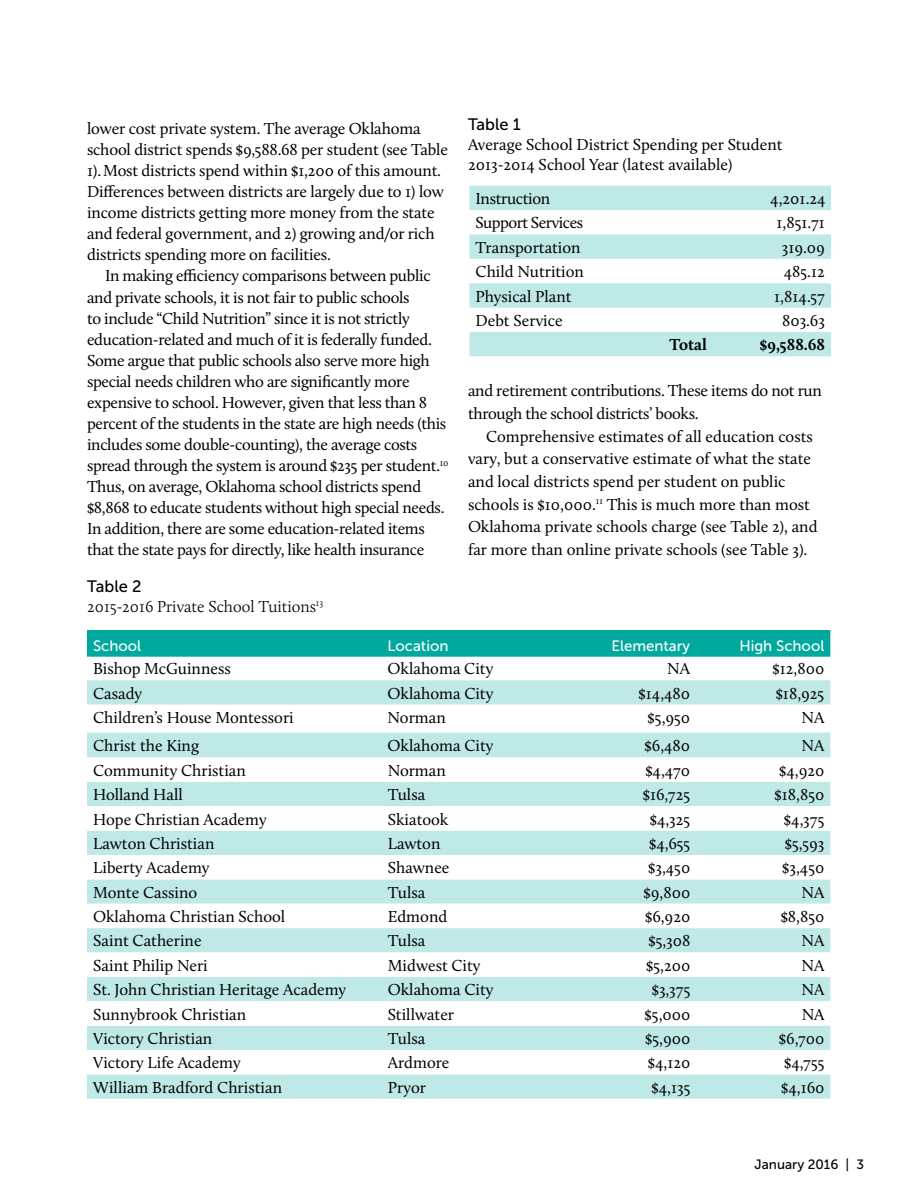
<style>
.page{position:relative;width:918px;height:1188px;background:#fff}
.page>*{position:absolute;margin:0;border:0;box-sizing:border-box;transform-origin:0 0}
.t1{font:16.5px/21px "Calluna";letter-spacing:-.01em;color:#000}
.t2{font:300 16.5px "Calluna";color:#000}
.t3{font:16.5px "Calluna";letter-spacing:-.03em;color:#000}
.t4{font:700 16.5px "Calluna";color:#000}
.t5{font:16.5px "Museo Sans 500";color:#000}
.t6{font:15px "Museo Sans 500";color:#fff}
.t7{font:13.5px "Museo Sans 500";color:#000}
</style>
<div class="page">
<svg style="left:470px;top:186px;width:361px;height:170px;fill:#bfe9e7"></svg>
<div style="left:87px;top:630px;width:743px;height:27px;background:#00a89e"></div>
<svg style="left:87px;top:680px;width:743px;height:419px;background:#c1e9e7"></svg>
<svg style="left:87px;top:705px;width:743px;height:369px"></svg>
<p class="t1" style="left:87px;top:118px;width:363px">lower cost private system. The average Oklahoma school district spends $9,588.68 per student (see Table 1).Most districts spend within $1,200 of this amount.<br>Differences between districts are largely due to 1) low income districts getting more money from the state and federal government, and 2) growing and/or rich districts spending more on facilities.</p>
<p class="t1" style="left:87px;top:265px;width:363px;text-indent:18px">In making efficiency comparisons between public and private schools, it is not fair to public schools<br>to include “Child Nutrition” since it is not strictly education-related and much of it is federally funded.<br>Some argue that public schools also serve more high special needs children who are significantly more expensive to school. However, given that less than 8 percent of the students in the state are high needs (this includes some double-counting), the average costs spread through the system is around $235 per student.<sup>10<br></sup>Thus, on average, Oklahoma school districts spend $8,868 to educate students without high special needs.<br>In addition, there are some education-related items that the state pays for directly, like health insurance</p>
<p class="t5" style="left:87px;top:577px;width:56px">Table 2</p>
<p class="t2" style="left:87px;top:596px;width:237px">2015-2016 Private School Tuitions<sup>13</sup></p>
<p class="t5" style="left:468px;top:116px;width:54px">Table 1</p>
<p class="t1" style="left:468px;top:134px;width:316px;line-height:19.8px">Average School District Spending per Student<br>2013-2014 School Year (latest available)</p>
<p class="t1" style="left:476px;top:188px;width:76px">Instruction</p>
<p class="t1" style="left:770px;top:188px;width:57px">4,201.24</p>
<p class="t3" style="left:476px;top:213px;width:109px">Support Services</p>
<p class="t1" style="left:777px;top:212px;width:50px">1,851.71</p>
<p class="t1" style="left:476px;top:237px;width:107px">Transportation</p>
<p class="t1" style="left:782px;top:237px;width:45px">319.09</p>
<p class="t1" style="left:476px;top:261px;width:110px">Child Nutrition</p>
<p class="t1" style="left:784px;top:261px;width:43px">485.12</p>
<p class="t1" style="left:476px;top:285px;width:98px">Physical Plant</p>
<p class="t1" style="left:774px;top:285px;width:52px">1,814.57</p>
<p class="t1" style="left:476px;top:310px;width:89px">Debt Service</p>
<p class="t1" style="left:782px;top:310px;width:44px">803.63</p>
<p class="t4" style="left:669px;top:335px;width:39px">Total</p>
<p class="t4" style="left:760px;top:335px;width:67px">$9,588.68</p>
<p class="t1" style="left:468px;top:379px;width:355px;line-height:22.8px">and retirement contributions. These items do not run through the school districts’ books.</p>
<p class="t1" style="left:468px;top:424px;width:351px;line-height:22.8px;text-indent:18px">Comprehensive estimates of all education costs vary, but a conservative estimate of what the state and local districts spend per student on public schools is $10,000.<sup>11</sup> This is much more than most Oklahoma private schools charge (see Table 2), and far more than online private schools (see Table 3).</p>
<p class="t6" style="left:93px;top:637px;width:50px">School</p>
<p class="t6" style="left:388px;top:637px;width:62px">Location</p>
<p class="t6" style="left:612px;top:637px;width:80px">Elementary</p>
<p class="t6" style="left:739px;top:637px;width:87px">High School</p>
<p class="t1" style="left:93px;top:658px;width:139px">Bishop McGuinness</p>
<p class="t1" style="left:388px;top:658px;width:107px">Oklahoma City</p>
<p class="t1" style="left:667px;top:658px;width:24px">NA</p>
<p class="t1" style="left:772px;top:658px;width:53px">$12,800</p>
<p class="t1" style="left:93px;top:683px;width:51px">Casady</p>
<p class="t1" style="left:388px;top:683px;width:107px">Oklahoma City</p>
<p class="t1" style="left:639px;top:683px;width:53px">$14,480</p>
<p class="t1" style="left:776px;top:683px;width:50px">$18,925</p>
<p class="t1" style="left:93px;top:707px;width:202px">Children’s House Montessori</p>
<p class="t1" style="left:388px;top:707px;width:60px">Norman</p>
<p class="t1" style="left:648px;top:707px;width:44px">$5,950</p>
<p class="t1" style="left:801px;top:707px;width:24px">NA</p>
<p class="t1" style="left:93px;top:734px;width:107px">Christ the King</p>
<p class="t1" style="left:388px;top:734px;width:107px">Oklahoma City</p>
<p class="t1" style="left:645px;top:734px;width:47px">$6,480</p>
<p class="t1" style="left:801px;top:734px;width:24px">NA</p>
<p class="t1" style="left:93px;top:760px;width:154px">Community Christian</p>
<p class="t1" style="left:388px;top:760px;width:60px">Norman</p>
<p class="t1" style="left:645px;top:760px;width:46px">$4,470</p>
<p class="t1" style="left:779px;top:760px;width:47px">$4,920</p>
<p class="t1" style="left:93px;top:784px;width:91px">Holland Hall</p>
<p class="t1" style="left:388px;top:784px;width:39px">Tulsa</p>
<p class="t1" style="left:643px;top:784px;width:49px">$16,725</p>
<p class="t1" style="left:774px;top:784px;width:51px">$18,850</p>
<p class="t1" style="left:93px;top:808px;width:175px">Hope Christian Academy</p>
<p class="t1" style="left:388px;top:808px;width:62px">Skiatook</p>
<p class="t1" style="left:650px;top:808px;width:42px">$4,325</p>
<p class="t1" style="left:784px;top:808px;width:42px">$4,375</p>
<p class="t1" style="left:93px;top:833px;width:123px">Lawton Christian</p>
<p class="t1" style="left:388px;top:833px;width:54px">Lawton</p>
<p class="t1" style="left:649px;top:833px;width:43px">$4,655</p>
<p class="t1" style="left:785px;top:833px;width:41px">$5,593</p>
<p class="t1" style="left:93px;top:857px;width:118px">Liberty Academy</p>
<p class="t1" style="left:388px;top:857px;width:63px">Shawnee</p>
<p class="t1" style="left:648px;top:857px;width:44px">$3,450</p>
<p class="t1" style="left:782px;top:857px;width:44px">$3,450</p>
<p class="t1" style="left:93px;top:882px;width:106px">Monte Cassino</p>
<p class="t1" style="left:388px;top:882px;width:39px">Tulsa</p>
<p class="t1" style="left:644px;top:882px;width:48px">$9,800</p>
<p class="t1" style="left:802px;top:882px;width:24px">NA</p>
<p class="t1" style="left:93px;top:906px;width:194px">Oklahoma Christian School</p>
<p class="t1" style="left:388px;top:906px;width:61px">Edmond</p>
<p class="t1" style="left:645px;top:906px;width:47px">$6,920</p>
<p class="t1" style="left:781px;top:906px;width:45px">$8,850</p>
<p class="t1" style="left:93px;top:930px;width:110px">Saint Catherine</p>
<p class="t1" style="left:388px;top:930px;width:39px">Tulsa</p>
<p class="t1" style="left:649px;top:930px;width:43px">$5,308</p>
<p class="t1" style="left:802px;top:930px;width:24px">NA</p>
<p class="t1" style="left:93px;top:955px;width:116px">Saint Philip Neri</p>
<p class="t1" style="left:388px;top:955px;width:94px">Midwest City</p>
<p class="t1" style="left:646px;top:955px;width:46px">$5,200</p>
<p class="t1" style="left:802px;top:955px;width:24px">NA</p>
<p class="t1" style="left:93px;top:979px;width:255px">St. John Christian Heritage Academy</p>
<p class="t1" style="left:388px;top:979px;width:107px">Oklahoma City</p>
<p class="t1" style="left:652px;top:979px;width:40px">$3,375</p>
<p class="t1" style="left:802px;top:979px;width:24px">NA</p>
<p class="t1" style="left:93px;top:1003px;width:155px">Sunnybrook Christian</p>
<p class="t1" style="left:388px;top:1003px;width:68px">Stillwater</p>
<p class="t1" style="left:645px;top:1003px;width:47px">$5,000</p>
<p class="t1" style="left:802px;top:1003px;width:24px">NA</p>
<p class="t1" style="left:93px;top:1028px;width:121px">Victory Christian</p>
<p class="t1" style="left:388px;top:1028px;width:39px">Tulsa</p>
<p class="t1" style="left:645px;top:1028px;width:47px">$5,900</p>
<p class="t1" style="left:779px;top:1028px;width:47px">$6,700</p>
<p class="t1" style="left:93px;top:1052px;width:149px">Victory Life Academy</p>
<p class="t1" style="left:388px;top:1052px;width:63px">Ardmore</p>
<p class="t1" style="left:648px;top:1052px;width:44px">$4,120</p>
<p class="t1" style="left:784px;top:1052px;width:42px">$4,755</p>
<p class="t1" style="left:93px;top:1076px;width:190px">William Bradford Christian</p>
<p class="t1" style="left:388px;top:1076px;width:40px">Pryor</p>
<p class="t1" style="left:652px;top:1076px;width:40px">$4,135</p>
<p class="t1" style="left:781px;top:1076px;width:45px">$4,160</p>
<p class="t7" style="left:755px;top:1157px;width:111px">January 2016 | 3</p>
</div>
